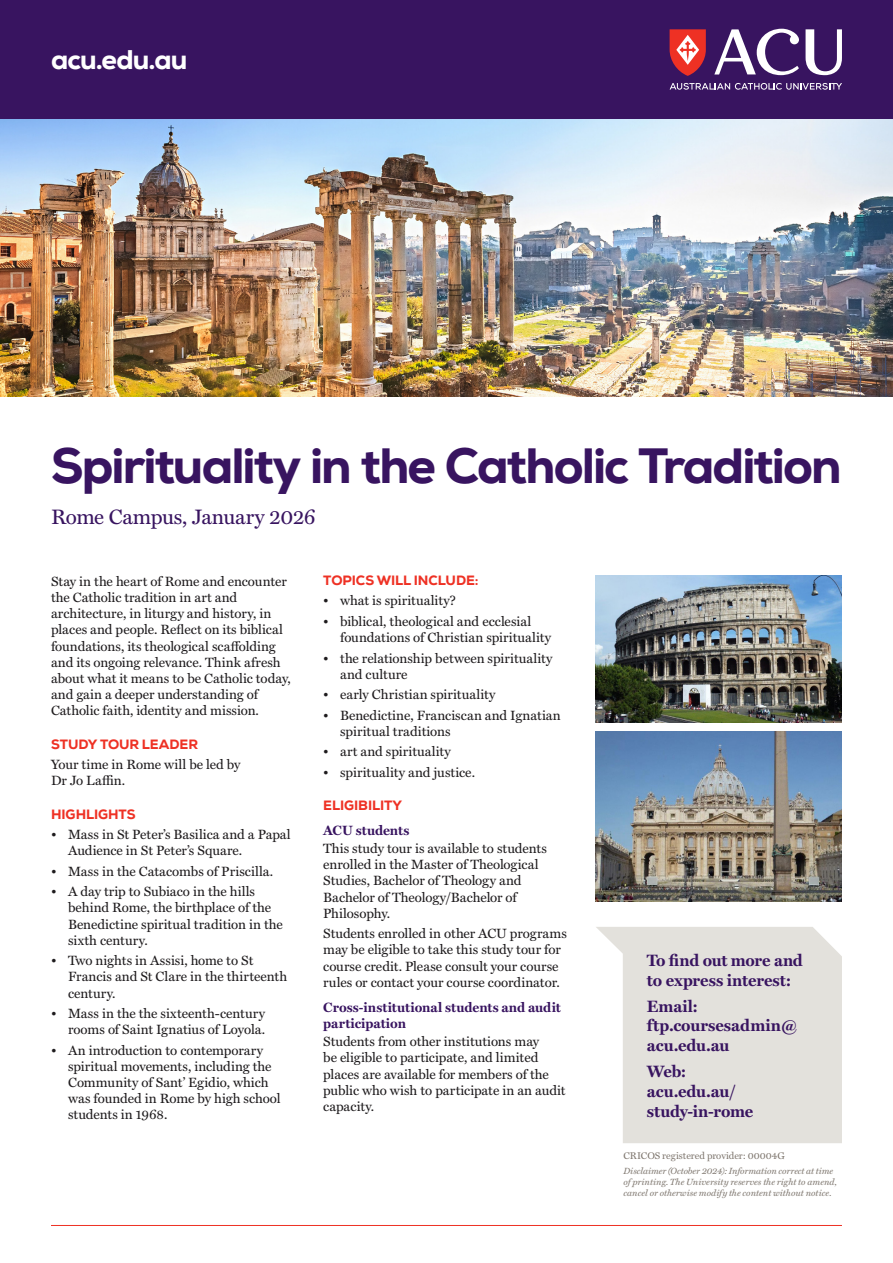
<style>
.page{position:relative;width:893px;height:1263px;background:#fff}
.page>*{position:absolute;margin:0;border:0;box-sizing:border-box;transform-origin:0 0}
._10_Heading_-_Nexa{font:800 49.5px "Nexa";letter-spacing:-.04em;color:#381460}
._05_Main_URL_white{font:800 27px "Nexa";letter-spacing:-.03em;color:#fff}
._13_Lead-in_test_-_Purple{font:21px "Miller Text";letter-spacing:-.02em;color:#381460}
._19_Contact{font:700 16.5px/19.8px "Miller Text";letter-spacing:-.005em;color:#381460}
._18_Body{font:13.5px/16.2px "Miller Text";color:#1e1b1d}
._15_Subheading_-_L2_-_Miller_purple{font:700 13.5px/16.2px "Miller Text";color:#381460}
._14_Subheading_-_L1_-_Nexa_red{font:800 13.5px "Nexa";letter-spacing:-.005em;color:#ee3124}
._23_CRICOS_code{font:9.75px "Miller Text";color:#7f776f}
._22_Credit{font:italic 9px/10.8px "Miller Text";color:#7f776f}
</style>
<div class="page">
<img style="left:0;top:118px;width:893px;height:279px">
<hr style="left:51px;top:1225px;width:791px;height:1px;background:#ee3124">
<div style="left:0;top:0;width:893px;height:118px;background:#381460"></div>
<img style="left:596px;top:575px;width:246px;height:148px">
<img style="left:595px;top:731px;width:247px;height:170px">
<svg style="left:596px;top:927px;width:246px;height:216px;fill:#e3e1dc"></svg>
<svg style="left:670px;top:29px;width:36px;height:47px"></svg>
<svg style="left:670px;top:83px;width:172px;height:7px"></svg>
<svg style="left:805px;top:29px;width:37px;height:46px"></svg>
<svg style="left:714px;top:29px;width:85px;height:46px"></svg>
<p class="_05_Main_URL_white" style="left:51px;top:42px;width:138px">acu.edu.au</p>
<p class="_10_Heading_-_Nexa" style="left:51px;top:434px;width:792px">Spirituality in the Catholic Tradition</p>
<p class="_13_Lead-in_test_-_Purple" style="left:51px;top:501px;width:266px">Rome Campus, January 2026</p>
<p class="_18_Body" style="left:51px;top:572px;width:241px">Stay in the heart of Rome and encounter the Catholic tradition in art and architecture, in liturgy and history, in places and people. Reflect on its biblical foundations, its theological scaffolding and its ongoing relevance. Think afresh about what it means to be Catholic today, and gain a deeper understanding of Catholic faith, identity and mission.</p>
<p class="_14_Subheading_-_L1_-_Nexa_red" style="left:51px;top:735px;width:149px">STUDY TOUR LEADER</p>
<p class="_18_Body" style="left:51px;top:755px;width:191px">Your time in Rome will be led by<br>Dr Jo Laffin.</p>
<p class="_14_Subheading_-_L1_-_Nexa_red" style="left:51px;top:805px;width:86px">HIGHLIGHTS</p>
<p class="_18_Body" style="left:68px;top:825px;width:224px;text-indent:-17px">• Mass in St Peter’s Basilica and a Papal<br>Audience in St Peter’s Square.</p>
<p class="_18_Body" style="left:51px;top:862px;width:224px">• Mass in the Catacombs of Priscilla.</p>
<p class="_18_Body" style="left:68px;top:882px;width:216px;text-indent:-17px">• A day trip to Subiaco in the hills behind Rome, the birthplace of the<br>Benedictine spiritual tradition in the sixth century.</p>
<p class="_18_Body" style="left:68px;top:951px;width:221px;text-indent:-17px">• Two nights in Assisi, home to St<br>Francis and St Clare in the thirteenth century.</p>
<p class="_18_Body" style="left:51px;top:1004px;width:216px;text-align:right">• Mass in the the sixteenth-century rooms of Saint Ignatius of Loyola.</p>
<p class="_18_Body" style="left:68px;top:1041px;width:214px;text-indent:-17px">• An introduction to contemporary spiritual movements, including the<br>Community of Sant’ Egidio, which was founded in Rome by high school students in 1968.</p>
<p class="_14_Subheading_-_L1_-_Nexa_red" style="left:323px;top:572px;width:157px">TOPICS WILL INCLUDE:</p>
<p class="_18_Body" style="left:323px;top:592px;width:134px">• what is spirituality?</p>
<p class="_18_Body" style="left:340px;top:612px;width:213px;text-indent:-17px">• biblical, theological and ecclesial foundations of Christian spirituality</p>
<p class="_18_Body" style="left:340px;top:649px;width:214px;text-indent:-17px">• the relationship between spirituality and culture</p>
<p class="_18_Body" style="left:323px;top:685px;width:174px">• early Christian spirituality</p>
<p class="_18_Body" style="left:340px;top:706px;width:222px;text-indent:-17px">• Benedictine, Franciscan and Ignatian spiritual traditions</p>
<p class="_18_Body" style="left:323px;top:743px;width:129px">• art and spirituality</p>
<p class="_18_Body" style="left:323px;top:763px;width:153px">• spirituality and justice.</p>
<p class="_14_Subheading_-_L1_-_Nexa_red" style="left:323px;top:797px;width:80px">ELIGIBILITY</p>
<p class="_15_Subheading_-_L2_-_Miller_purple" style="left:323px;top:821px;width:88px">ACU students</p>
<p class="_18_Body" style="left:323px;top:839px;width:225px">This study tour is available to students enrolled in the Master of Theological<br>Studies, Bachelor of Theology and<br>Bachelor of Theology/Bachelor of<br>Philosophy.</p>
<p class="_18_Body" style="left:323px;top:924px;width:245px">Students enrolled in other ACU programs may be eligible to take this study tour for course credit. Please consult your course rules or contact your course coordinator.</p>
<p class="_15_Subheading_-_L2_-_Miller_purple" style="left:323px;top:998px;width:239px">Cross-institutional students and audit participation</p>
<p class="_18_Body" style="left:323px;top:1032px;width:244px">Students from other institutions may<br>be eligible to participate, and limited places are available for members of the public who wish to participate in an audit capacity.</p>
<p class="_19_Contact" style="left:647px;top:950px;width:158px">To find out more and to express interest:</p>
<p class="_19_Contact" style="left:647px;top:995px;width:153px">Email: ftp.coursesadmin@ acu.edu.au</p>
<p class="_19_Contact" style="left:647px;top:1060px;width:108px">Web: acu.edu.au/ study-in-rome</p>
<p class="_23_CRICOS_code" style="left:623px;top:1148px;width:163px">CRICOS registered provider: 00004G</p>
<p class="_22_Credit" style="left:623px;top:1165px;width:215px">Disclaimer (October 2024): Information correct at time of printing. The University reserves the right to amend, cancel or otherwise modify the content without notice.</p>
</div>
